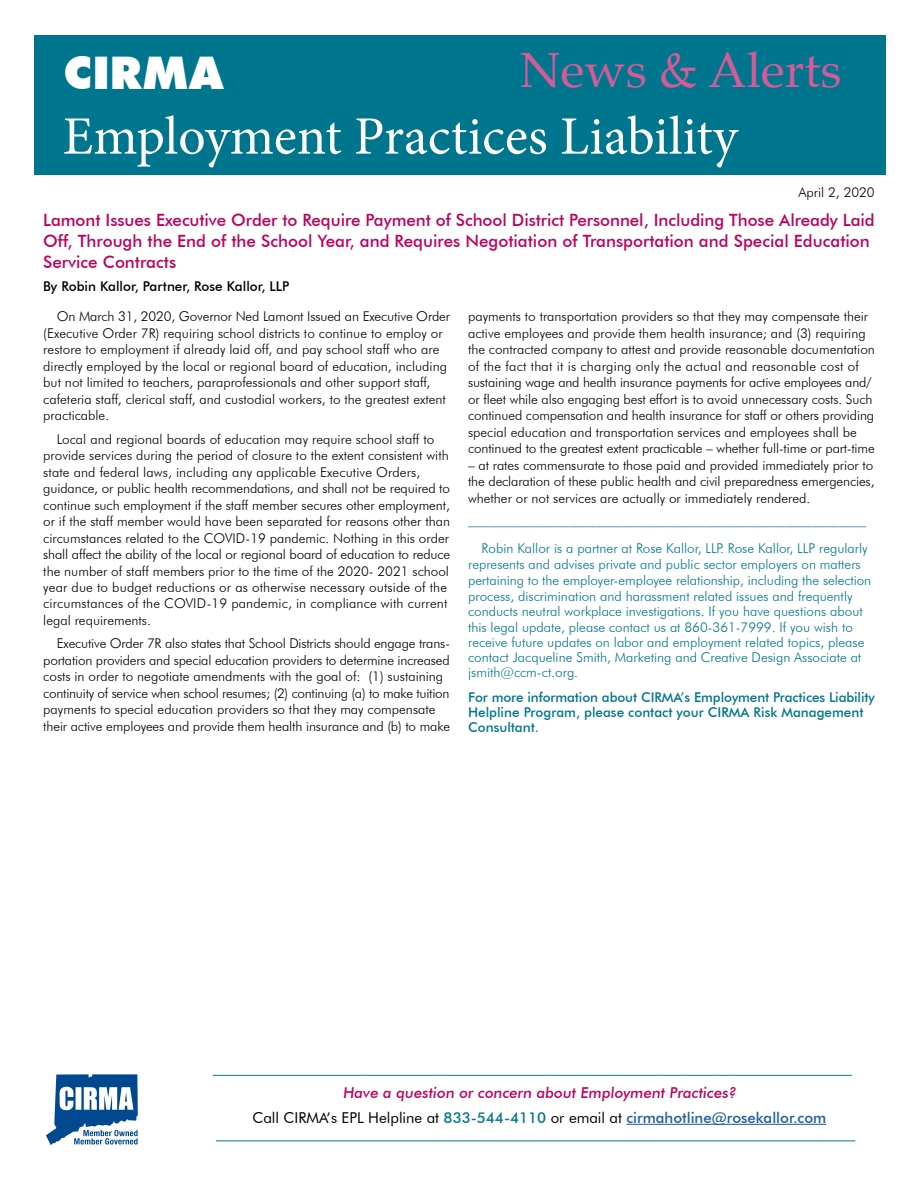
<style>
.page{position:relative;width:918px;height:1188px;background:#fff}
.page>*{position:absolute;margin:0;border:0;box-sizing:border-box;transform-origin:0 0}
.t1{font:54px "Minion Pro";color:#fff}
.t2{font:49.5px "Palatino";color:#d55b96}
.t3{font:900 45px "Futura BT";letter-spacing:.02em;color:#fff}
.t4{font:500 16.95px/21px "Futura BT";color:#be025e}
.t5{font:500 15px/24.8px "Futura BT";color:#be025e;text-align:center}
.t6{font:300 13.5px/16.5px "Futura BT";color:#000}
.t7{font:300 13.5px/15.5px "Futura BT";color:#00768e;text-align:right}
.t8{font:500 13.5px/15px "Futura BT";color:#00768e}
.t9{font:500 13.5px "Futura BT";color:#000}
.s1{font-weight:400;color:#000}
.s2{color:#00768e}
.s3{color:#215e9e}
</style>
<div class="page">
<div style="left:35px;top:36px;width:851px;height:139px;background:#00768e"></div>
<svg style="left:46px;top:1074px;width:92px;height:71px"></svg>
<hr style="left:627px;top:1124px;width:199px;height:1px;background:#215e9e">
<hr style="left:213px;top:1075px;width:639px;height:1px;background:#007ea7">
<hr style="left:216px;top:1141px;width:639px;height:1px;background:#00768e">
<h3 class="t3" style="left:63px;top:46px;width:161px">CIRMA</h3>
<h2 class="t2" style="left:520px;top:29px;width:323px">News &amp; Alerts</h2>
<h1 class="t1" style="left:63px;top:100px;width:676px">Employment Practices Liability</h1>
<p class="t6" style="left:798px;top:184px;width:78px">April 2, 2020</p>
<p class="t4" style="left:43px;top:210px;width:833px">Lamont Issues Executive Order to Require Payment of School District Personnel, Including Those Already Laid<br>Off, Through the End of the School Year, and Requires Negotiation of Transportation and Special Education<br>Service Contracts</p>
<p class="t9" style="left:43px;top:278px;width:248px">By Robin Kallor, Partner, Rose Kallor, LLP</p>
<p class="t6" style="left:43px;top:308px;width:408px;text-indent:14px">On March 31, 2020, Governor Ned Lamont Issued an Executive Order (Executive Order 7R) requiring school districts to continue to employ or restore to employment if already laid off, and pay school staff who are directly employed by the local or regional board of education, including but not limited to teachers, paraprofessionals and other support staff, cafeteria staff, clerical staff, and custodial workers, to the greatest extent practicable.</p>
<p class="t6" style="left:43px;top:430px;width:408px;text-indent:14px">Local and regional boards of education may require school staff to provide services during the period of closure to the extent consistent with state and federal laws, including any applicable Executive Orders, guidance, or public health recommendations, and shall not be required to continue such employment if the staff member secures other employment, or if the staff member would have been separated for reasons other than circumstances related to the COVID-19 pandemic. Nothing in this order shall affect the ability of the local or regional board of education to reduce the number of staff members prior to the time of the 2020- 2021 school year due to budget reductions or as otherwise necessary outside of the circumstances of the COVID-19 pandemic, in compliance with current legal requirements.</p>
<p class="t6" style="left:43px;top:635px;width:408px;text-indent:14px">Executive Order 7R also states that School Districts should engage trans&shy;portation providers and special education providers to determine increased costs in order to negotiate amendments with the goal of: (1) sustaining continuity of service when school resumes; (2) continuing (a) to make tuition payments to special education providers so that they may compensate their active employees and provide them health insurance and (b) to make</p>
<p class="t6" style="left:468px;top:308px;width:408px">payments to transportation providers so that they may compensate their active employees and provide them health insurance; and (3) requiring the contracted company to attest and provide reasonable documentation of the fact that it is charging only the actual and reasonable cost of sustaining wage and health insurance payments for active employees and/ or fleet while also engaging best effort is to avoid unnecessary costs. Such continued compensation and health insurance for staff or others providing special education and transportation services and employees shall be continued to the greatest extent practicable – whether full-time or part-time</p>
<p class="t6" style="left:468px;top:457px;width:408px;text-align:justify">– at rates commensurate to those paid and provided immediately prior to the declaration of these public health and civil preparedness emergencies, whether or not services are actually or immediately rendered.</p>
<p class="t7" style="left:468px;top:505px;width:401px;line-height:29px">___________________________________________________________<br>Robin Kallor is a partner at Rose Kallor, LLP. Rose Kallor, LLP regularly</p>
<p class="t7" style="left:468px;top:557px;width:405px;text-align:left">represents and advises private and public sector employers on matters pertaining to the employer-employee relationship, including the selection process, discrimination and harassment related issues and frequently conducts neutral workplace investigations. If you have questions about this legal update, please contact us at 860-361-7999. If you wish to receive future updates on labor and employment related topics, please contact Jacqueline Smith, Marketing and Creative Design Associate at jsmith@ccm-ct.org.</p>
<p class="t8" style="left:468px;top:690px;width:408px">For more information about CIRMA’s Employment Practices Liability<br>Helpline Program, please contact your CIRMA Risk Management<br>Consultant.</p>
<p class="t5" style="left:253px;top:1080px;width:575px">Have a question or concern about Employment Practices?<br><span class="s1">Call CIRMA’s EPL Helpline at</span> <span class="s2">833-544-4110</span> <span class="s1">or email at</span> <span class="s3">cirmahotline@rosekallor.com</span></p>
</div>
